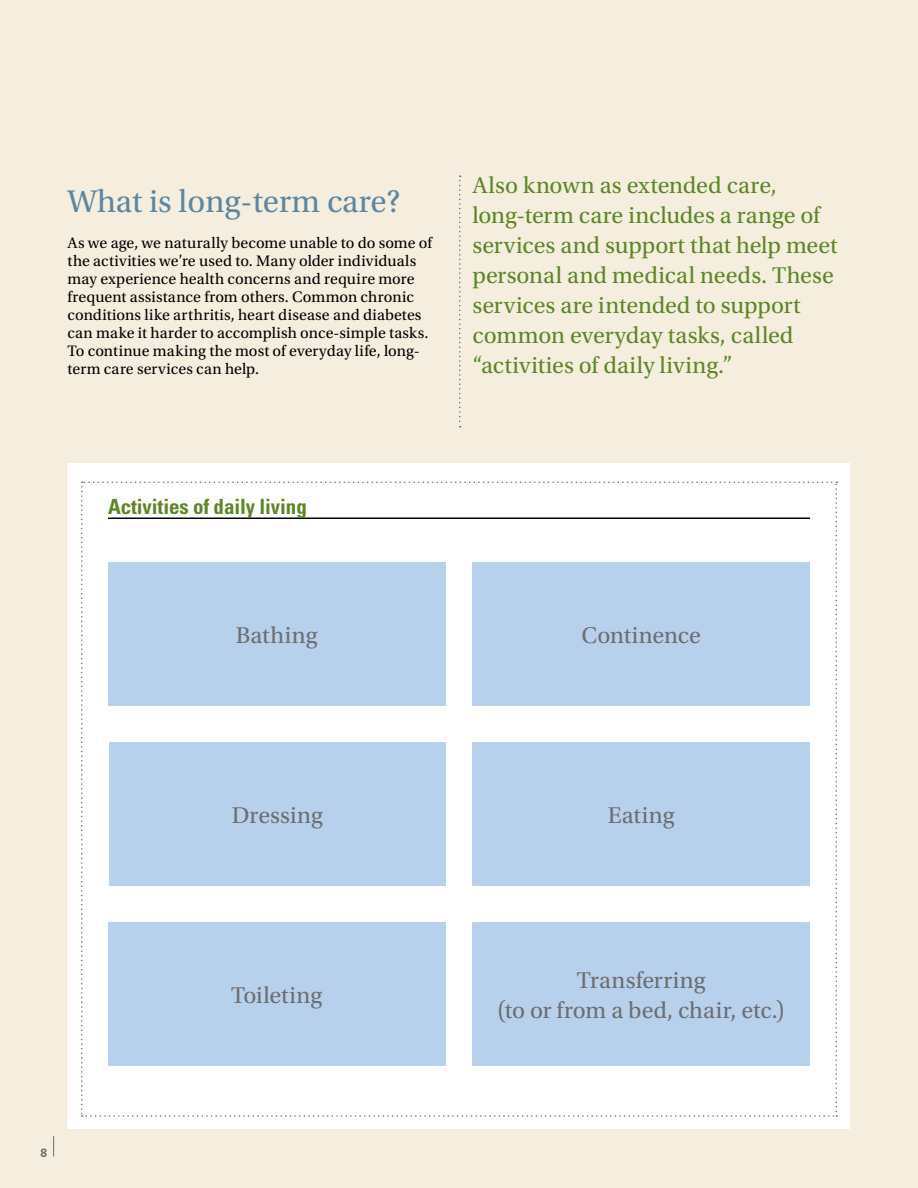
<style>
.page{position:relative;width:918px;height:1188px;background:#f5eedf}
.page>*{position:absolute;margin:0;border:0;box-sizing:border-box;transform-origin:0 0}
.t1{font:33px "Utopia Std";color:#5d87a1}
.t2{font:24px/30px "Utopia Std";color:#5c8727}
.t3{font:24px/30px "Utopia Std";color:#6d6e71;text-align:center}
.t4{font:700 condensed 21px "Univers LT Std";letter-spacing:-.005em;color:#5c8727}
.t5{font:15.9px/18px "Utopia Std";letter-spacing:.01em;color:#000}
.t6{font:700 12px "Univers LT Std";color:#6d6e71}
</style>
<div class="page">
<svg style="left:53px;top:1136px;width:1px;height:20px"></svg>
<div style="left:68px;top:464px;width:782px;height:666px;background:#fff"></div>
<svg style="left:81px;top:482px;width:756px;height:635px"></svg>
<div style="left:472px;top:922px;width:338px;height:144px;background:#b7d0eb"></div>
<div style="left:108px;top:922px;width:338px;height:144px;background:#b7d0eb"></div>
<div style="left:472px;top:742px;width:338px;height:144px;background:#b7d0eb"></div>
<div style="left:109px;top:742px;width:337px;height:144px;background:#b7d0eb"></div>
<div style="left:472px;top:562px;width:338px;height:144px;background:#b7d0eb"></div>
<div style="left:108px;top:562px;width:338px;height:144px;background:#b7d0eb"></div>
<svg style="left:459px;top:176px;width:2px;height:252px"></svg>
<hr style="left:108px;top:518px;width:702px;height:1px;background:#000">
<h1 class="t1" style="left:68px;top:183px;width:334px">What is long-term care?</h1>
<p class="t5" style="left:68px;top:234px;width:366px">As we age, we naturally become unable to do some of the activities we’re used to. Many older individuals may experience health concerns and require more frequent assistance from others. Common chronic conditions like arthritis, heart disease and diabetes can make it harder to accomplish once-simple tasks.<br>To continue making the most of everyday life, long&shy;term care services can help.</p>
<h2 class="t2" style="left:472px;top:171px;width:367px">Also known as extended care, long-term care includes a range of services and support that help meet personal and medical needs. These services are intended to support common everyday tasks, called “activities of daily living.”</h2>
<h3 class="t4" style="left:108px;top:494px;width:200px">Activities of daily living</h3>
<h2 class="t3" style="left:236px;top:621px;width:83px">Bathing</h2>
<h2 class="t3" style="left:582px;top:621px;width:121px">Continence</h2>
<p class="t6" style="left:41px;top:1145px;width:8px">8</p>
<h2 class="t3" style="left:232px;top:801px;width:92px">Dressing</h2>
<h2 class="t3" style="left:608px;top:801px;width:68px">Eating</h2>
<h2 class="t3" style="left:231px;top:981px;width:92px">Toileting</h2>
<h2 class="t3" style="left:498px;top:966px;width:288px">Transferring<br>(to or from a bed, chair, etc.)</h2>
</div>
